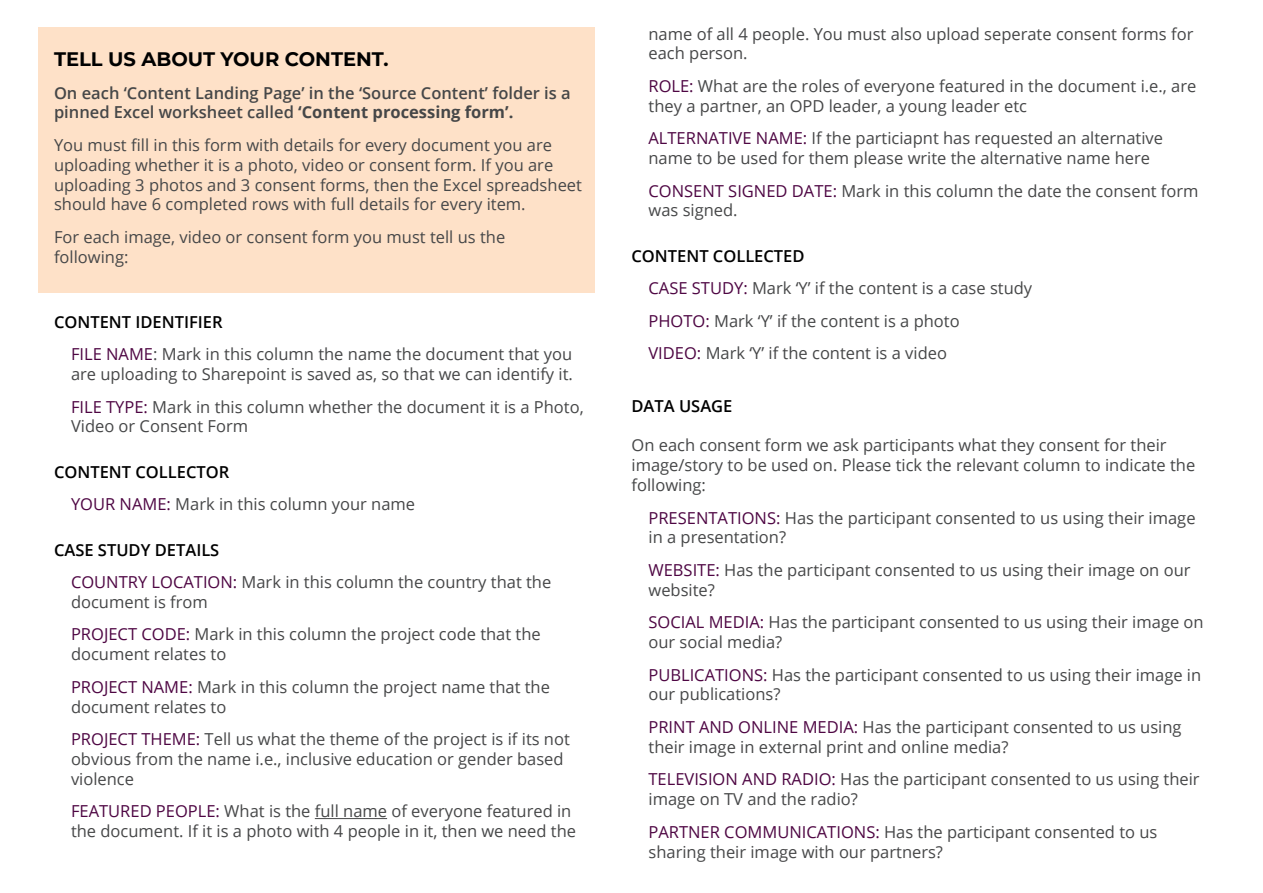
<style>
.page{position:relative;width:1263px;height:893px;background:#fff}
.page>*{position:absolute;margin:0;border:0;box-sizing:border-box;transform-origin:0 0}
.t1{font:700 19.5px "Montserrat";color:#000}
.t2{font:16.5px/19.8px "Open Sans";color:#464748}
.t3{font:600 16.5px/19.8px "Open Sans";color:#464748}
.t4{font:600 16.5px "Open Sans";color:#000}
.s1{font-weight:700}
.s2{font-weight:600;color:#000}
.s3{color:#4e0643}
</style>
<div class="page">
<hr style="left:315px;top:818px;width:72px;height:1px;background:#464748">
<div style="left:38px;top:28px;width:557px;height:265px;background:#fee1c8"></div>
<p class="t1" style="left:54px;top:51px;width:336px">TELL US ABOUT YOUR CONTENT.</p>
<p class="t3" style="left:54px;top:84px;width:518px">On each ‘Content Landing Page’ in the ‘Source Content’ folder is a pinned Excel worksheet called <span class="s1">‘Content processing form’.</span></p>
<p class="t2" style="left:54px;top:135px;width:529px">You must fill in this form with details for every document you are uploading whether it is a photo, video or consent form. If you are uploading 3 photos and 3 consent forms, then the Excel spreadsheet should have 6 completed rows with full details for every item.</p>
<p class="t2" style="left:54px;top:229px;width:453px">For each image, video or consent form you must tell us the following:</p>
<p class="t2" style="left:71px;top:307px;width:503px;line-height:32.5px;text-indent:-17px"><span class="s2">CONTENT IDENTIFIER<br></span><span class="s3">FILE NAME</span>: Mark in this column the name the document that you</p>
<p class="t2" style="left:71px;top:359px;width:514px;line-height:32.5px">are uploading to Sharepoint is saved as, so that we can identify it.<br><span class="s3">FILE TYPE:</span> Mark in this column whether the document it is a Photo,</p>
<p class="t2" style="left:71px;top:418px;width:179px">Video or Consent Form</p>
<p class="t2" style="left:71px;top:457px;width:346px;line-height:32.5px;text-indent:-17px"><span class="s2">CONTENT COLLECTOR<br></span><span class="s3">YOUR NAME:</span> Mark in this column your name</p>
<p class="t2" style="left:71px;top:535px;width:482px;line-height:32.5px;text-indent:-17px"><span class="s2">CASE STUDY DETAILS<br></span><span class="s3">COUNTRY LOCATION:</span> Mark in this column the country that the</p>
<p class="t2" style="left:71px;top:587px;width:471px;line-height:32.5px">document is from<br><span class="s3">PROJECT CODE:</span> Mark in this column the project code that the</p>
<p class="t2" style="left:71px;top:640px;width:480px;line-height:32.5px">document relates to<br><span class="s3">PROJECT NAME:</span> Mark in this column the project name that the</p>
<p class="t2" style="left:71px;top:692px;width:500px;line-height:32.5px">document relates to<br><span class="s3">PROJECT THEME:</span> Tell us what the theme of the project is if its not</p>
<p class="t2" style="left:71px;top:751px;width:494px">obvious from the name i.e., inclusive education or gender based violence</p>
<p class="t2" style="left:71px;top:803px;width:507px"><span class="s3">FEATURED PEOPLE:</span> What is the full name of everyone featured in the document. If it is a photo with 4 people in it, then we need the</p>
<p class="t2" style="left:648px;top:25px;width:546px">name of all 4 people. You must also upload seperate consent forms for each person.</p>
<p class="t2" style="left:648px;top:78px;width:549px"><span class="s3">ROLE:</span> What are the roles of everyone featured in the document i.e., are they a partner, an OPD leader, a young leader etc</p>
<p class="t2" style="left:648px;top:130px;width:516px"><span class="s3">ALTERNATIVE NAME:</span> If the particiapnt has requested an alternative name to be used for them please write the alternative name here</p>
<p class="t2" style="left:648px;top:182px;width:551px"><span class="s3">CONSENT SIGNED DATE:</span> Mark in this column the date the consent form was signed.</p>
<p class="t2" style="left:648px;top:241px;width:385px;line-height:32.5px;text-indent:-17px"><span class="s2">CONTENT COLLECTED<br></span><span class="s3">CASE STUDY:</span> Mark ‘Y’ if the content is a case study <span class="s3">PHOTO:</span> Mark ‘Y’ if the content is a photo<br><span class="s3">VIDEO:</span> Mark ‘Y’ if the content is a video</p>
<p class="t4" style="left:631px;top:399px;width:102px">DATA USAGE</p>
<p class="t2" style="left:631px;top:437px;width:565px">On each consent form we ask participants what they consent for their image/story to be used on. Please tick the relevant column to indicate the following:</p>
<p class="t2" style="left:648px;top:509px;width:549px"><span class="s3">PRESENTATIONS:</span> Has the participant consented to us using their image in a presentation?</p>
<p class="t2" style="left:648px;top:562px;width:543px"><span class="s3">WEBSITE:</span> Has the participant consented to us using their image on our website?</p>
<p class="t2" style="left:648px;top:614px;width:557px"><span class="s3">SOCIAL MEDIA:</span> Has the participant consented to us using their image on our social media?</p>
<p class="t2" style="left:648px;top:666px;width:554px"><span class="s3">PUBLICATIONS:</span> Has the participant consented to us using their image in our publications?</p>
<p class="t2" style="left:648px;top:719px;width:534px"><span class="s3">PRINT AND ONLINE MEDIA:</span> Has the participant consented to us using their image in external print and online media?</p>
<p class="t2" style="left:648px;top:771px;width:553px"><span class="s3">TELEVISION AND RADIO:</span> Has the participant consented to us using their image on TV and the radio?</p>
<p class="t2" style="left:648px;top:823px;width:510px"><span class="s3">PARTNER COMMUNICATIONS:</span> Has the participant consented to us sharing their image with our partners?</p>
</div>
